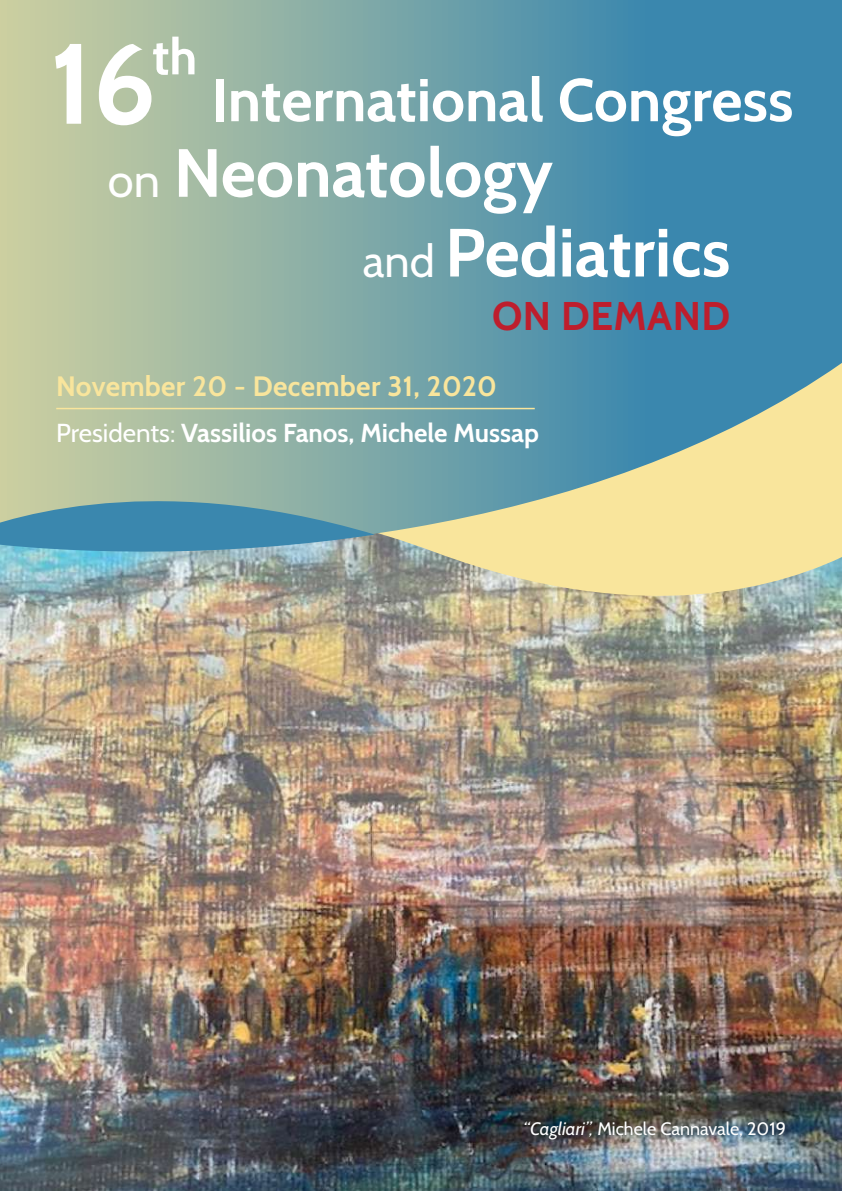
<style>
.page{position:relative;width:842px;height:1191px;background:#fff}
.page>*{position:absolute;margin:0;border:0;box-sizing:border-box;transform-origin:0 0}
.t1{font:700 114px "Cabin";color:#fff}
.t2{font:700 68px/79.6px "Cabin";color:#fff}
.t3{font:700 60.2px "Cabin";color:#fff}
.t4{font:700 50.4px "Cabin";color:#fff}
.t5{font:700 40px "Cabin";letter-spacing:.01em;color:#be1e2d}
.t6{font:700 28px "Cabin";letter-spacing:.01em;color:#f9e59c}
.t7{font:700 26px "Cabin";color:#fff}
.t8{font:18px "Cabin";color:#fff}
.s1{font-weight:400;font-size:47.2px}
.s2{font-weight:400;font-size:45.2px}
.s3{font-weight:400}
.s4{font-style:italic}
</style>
<div class="page">
<img style="left:0;top:628px;width:842px;height:563px">
<img style="left:0;top:556px;width:842px;height:72px">
<svg style="left:0;top:0;width:842px;height:556px;background:#82aaa7"></svg>
<svg style="left:0;top:465px;width:375px;height:92px;background:#78a6ab"></svg>
<hr style="left:56px;top:408px;width:479px;height:1px;background:#f9e59c">
<h3 class="t4" style="left:152px;top:26px;width:47px">th</h3>
<h1 class="t1" style="left:50px;top:15px;width:108px">16</h1>
<h3 class="t3" style="left:211px;top:64px;width:584px">International Congress</h3>
<h2 class="t2" style="left:363px;top:133px;width:369px;text-indent:-255px"><span class="s1">on</span> Neonatology<br><span class="s2">and</span> Pediatrics</h2>
<h3 class="t5" style="left:492px;top:292px;width:240px">ON DEMAND</h3>
<p class="t6" style="left:56px;top:369px;width:442px">November 20 - December 31, 2020</p>
<p class="t7" style="left:56px;top:417px;width:484px"><span class="s3">Presidents:</span> Vassilios Fanos, Michele Mussap</p>
<p class="t8" style="left:523px;top:1118px;width:264px"><span class="s4">“Cagliari”,</span> Michele Cannavale, 2019</p>
</div>
